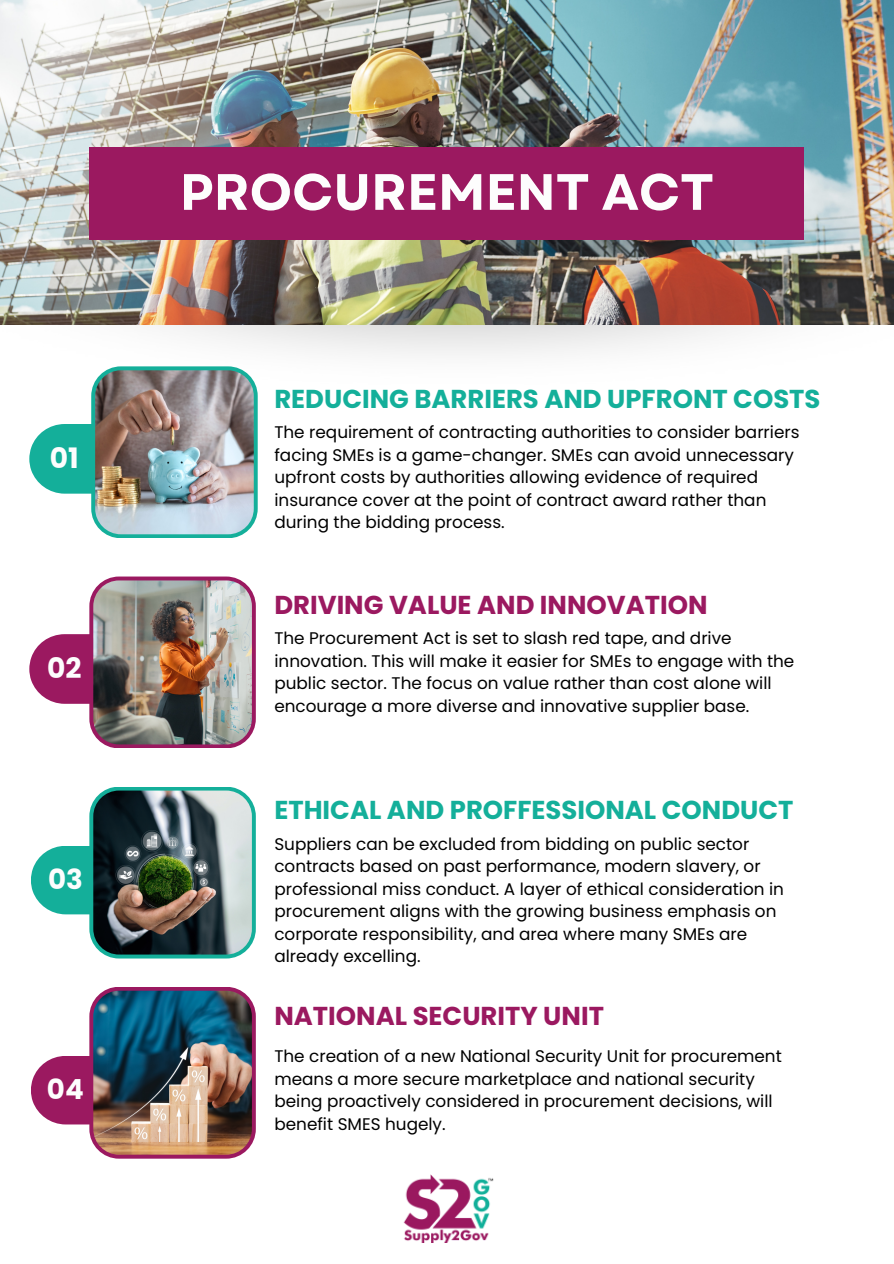
<style>
.page{position:relative;width:894px;height:1264px;background:#fff}
.page>*{position:absolute;margin:0;border:0;box-sizing:border-box;transform-origin:0 0}
.t1{font:700 51px "Garet";color:#fdfdfd}
.t2{font:700 28.05px "Poppins";color:#fdfdfd}
.t3{font:700 27.75px "Poppins";color:#fdfdfd}
.t4{font:700 25.8px "Poppins";color:#14af9a}
.t5{font:700 25.8px "Poppins";color:#9b1960}
.t6{font:16.8px/22.5px "Poppins";color:#000}
</style>
<div class="page">
<img style="left:165px;top:325px;width:584px;height:80px">
<img style="left:0;top:0;width:893px;height:325px">
<div style="left:89px;top:147px;width:715px;height:92px;background:#9b1960"></div>
<img style="left:29px;top:366px;width:228px;height:172px">
<img style="left:31px;top:787px;width:225px;height:171px">
<img style="left:29px;top:576px;width:227px;height:172px">
<img style="left:31px;top:987px;width:225px;height:171px">
<img style="left:403px;top:1174px;width:91px;height:68px">
<p class="t2" style="left:50px;top:438px;width:30px">01</p>
<p class="t2" style="left:47px;top:648px;width:36px">02</p>
<p class="t3" style="left:48px;top:860px;width:36px">03</p>
<p class="t3" style="left:47px;top:1070px;width:38px">04</p>
<p class="t1" style="left:180px;top:155px;width:535px">PROCUREMENT ACT</p>
<p class="t4" style="left:274px;top:381px;width:547px">REDUCING BARRIERS AND UPFRONT COSTS</p>
<p class="t6" style="left:274px;top:421px;width:526px">The requirement of contracting authorities to consider barriers facing SMEs is a game-changer. SMEs can avoid unnecessary upfront costs by authorities allowing evidence of required insurance cover at the point of contract award rather than during the bidding process.</p>
<p class="t5" style="left:274px;top:586px;width:434px">DRIVING VALUE AND INNOVATION</p>
<p class="t6" style="left:274px;top:627px;width:521px">The Procurement Act is set to slash red tape, and drive innovation. This will make it easier for SMEs to engage with the public sector. The focus on value rather than cost alone will encourage a more diverse and innovative supplier base.</p>
<p class="t4" style="left:274px;top:792px;width:520px">ETHICAL AND PROFFESSIONAL CONDUCT</p>
<p class="t6" style="left:274px;top:832px;width:511px">Suppliers can be excluded from bidding on public sector contracts based on past performance, modern slavery, or professional miss conduct. A layer of ethical consideration in procurement aligns with the growing business emphasis on corporate responsibility, and area where many SMEs are already excelling.</p>
<p class="t5" style="left:274px;top:997px;width:331px">NATIONAL SECURITY UNIT</p>
<p class="t6" style="left:274px;top:1044px;width:508px">The creation of a new National Security Unit for procurement means a more secure marketplace and national security being proactively considered in procurement decisions, will benefit SMES hugely.</p>
</div>
